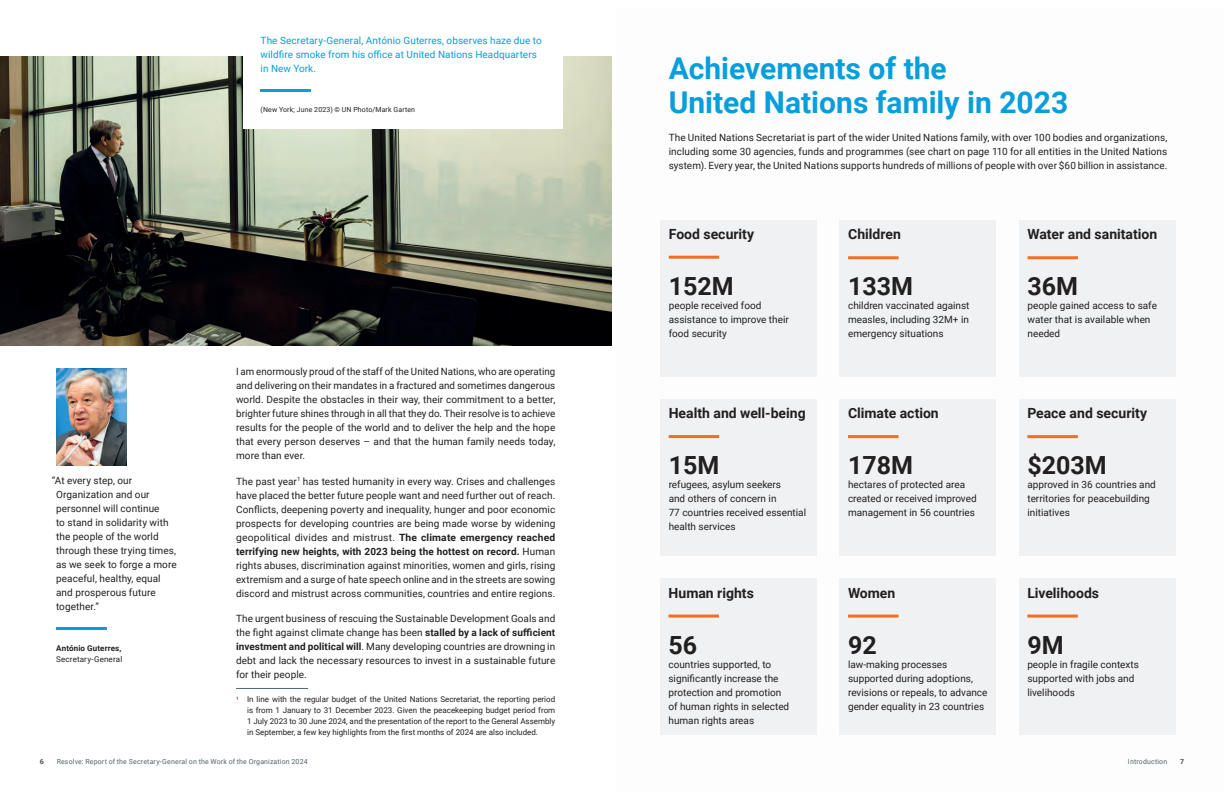
<style>
.page{position:relative;width:1224px;height:792px;background:#fff}
.page>*{position:absolute;margin:0;border:0;box-sizing:border-box;transform-origin:0 0}
.Paragraph_title{font:700 30px/34px "Roboto";color:#069edb}
.Data{font:700 25px "Roboto";color:#231f20}
.Highlight_Title{font:700 14px "Roboto";color:#231f20}
.Body_copy{font:10px/14px "Roboto";letter-spacing:.005em;color:#231f20;text-align:justify}
.Highlight_text{font:10px/14px "Roboto";color:#231f20}
.Caption_blue_text{font:10px/14px "Roboto";letter-spacing:.005em;color:#069edb}
.Quote_signature{font:8px/11px "Roboto";color:#231f20;text-align:justify}
.Quote_signature-2{font:8px/11px "Roboto";letter-spacing:.02em;color:#231f20}
.t1{font:7px "Roboto";letter-spacing:.02em;color:#53656e}
.Caption_copyright_black{font:7px "Roboto";letter-spacing:.02em;color:#231f20}
.t2{font:900 7px "Roboto";color:#53656e}
.s1{font-weight:700}
</style>
<div class="page">
<img style="left:0;top:57px;width:612px;height:289px">
<div style="left:244px;top:19px;width:319px;height:110px;background:#fff"></div>
<hr style="left:261px;top:89px;width:50px;height:3px;background:#069edb">
<div style="left:1019px;top:579px;width:157px;height:156px;background:#eff1f2"></div>
<hr style="left:1027px;top:615px;width:51px;height:3px;background:#f36e21">
<div style="left:840px;top:399px;width:156px;height:157px;background:#eff1f2"></div>
<hr style="left:848px;top:435px;width:50px;height:3px;background:#f36e21">
<div style="left:660px;top:220px;width:157px;height:156px;background:#eff1f2"></div>
<hr style="left:669px;top:256px;width:50px;height:3px;background:#f36e21">
<div style="left:660px;top:579px;width:157px;height:156px;background:#eff1f2"></div>
<hr style="left:669px;top:615px;width:50px;height:3px;background:#f36e21">
<div style="left:1019px;top:399px;width:157px;height:157px;background:#eff1f2"></div>
<hr style="left:1027px;top:435px;width:51px;height:3px;background:#f36e21">
<div style="left:1019px;top:220px;width:157px;height:157px;background:#eff1f2"></div>
<hr style="left:1028px;top:256px;width:50px;height:3px;background:#f36e21">
<div style="left:840px;top:579px;width:156px;height:156px;background:#eff1f2"></div>
<hr style="left:848px;top:615px;width:51px;height:3px;background:#f36e21">
<div style="left:840px;top:220px;width:156px;height:157px;background:#eff1f2"></div>
<hr style="left:848px;top:256px;width:51px;height:3px;background:#f36e21">
<div style="left:660px;top:399px;width:157px;height:157px;background:#eff1f2"></div>
<hr style="left:669px;top:435px;width:50px;height:3px;background:#f36e21">
<hr style="left:236px;top:688px;width:72px;height:1px;background:#53656e">
<img style="left:57px;top:369px;width:70px;height:96px">
<hr style="left:56px;top:627px;width:51px;height:3px;background:#069edb">
<p class="Caption_blue_text" style="left:261px;top:33px;width:283px">The Secretary-General, António Guterres, observes haze due to wildfire smoke from his office at United Nations Headquarters in New York.</p>
<p class="Caption_copyright_black" style="left:261px;top:105px;width:156px">(New York; June 2023) © UN Photo/Mark Garten</p>
<p class="Body_copy" style="left:56px;top:473px;width:122px;text-align:left;text-indent:-4px">“At every step, our<br>Organization and our personnel will continue<br>to stand in solidarity with the people of the world through these trying times, as we seek to forge a more peaceful, healthy, equal and prosperous future together.”</p>
<p class="Quote_signature-2" style="left:56px;top:642px;width:68px"><span class="s1">António Guterres,<br></span>Secretary-General</p>
<p class="Body_copy" style="left:236px;top:365px;width:321px">I am enormously proud of the staff of the United Nations, who are operating and delivering on their mandates in a fractured and sometimes dangerous world. Despite the obstacles in their way, their commitment to a better, brighter future shines through in all that they do. Their resolve is to achieve results for the people of the world and to deliver the help and the hope that every person deserves – and that the human family needs today, more than ever.</p>
<p class="Body_copy" style="left:236px;top:474px;width:321px">The past year<sup>1</sup> has tested humanity in every way. Crises and challenges have placed the better future people want and need further out of reach.<br>Conflicts, deepening poverty and inequality, hunger and poor economic prospects for developing countries are being made worse by widening geopolitical divides and mistrust. <span class="s1">The climate emergency reached terrifying new heights, with 2023 being the hottest on record.</span> Human rights abuses, discrimination against minorities, women and girls, rising extremism and a surge of hate speech online and in the streets are sowing discord and mistrust across communities, countries and entire regions.</p>
<p class="Body_copy" style="left:236px;top:611px;width:321px">The urgent business of rescuing the Sustainable Development Goals and the fight against climate change has been <span class="s1">stalled by a lack of sufficient investment and political will</span>. Many developing countries are drowning in debt and lack the necessary resources to invest in a sustainable future for their people.</p>
<p class="Quote_signature" style="left:247px;top:694px;width:310px;text-indent:-11px"><sup>1</sup> In line with the regular budget of the United Nations Secretariat, the reporting period is from 1 January to 31 December 2023. Given the peacekeeping budget period from 1 July 2023 to 30 June 2024, and the presentation of the report to the General Assembly in September, a few key highlights from the first months of 2024 are also included.</p>
<h2 class="Paragraph_title" style="left:669px;top:50px;width:401px">Achievements of the<br>United Nations family in 2023</h2>
<p class="Body_copy" style="left:669px;top:130px;width:500px">The United Nations Secretariat is part of the wider United Nations family, with over 100 bodies and organizations, including some 30 agencies, funds and programmes (see chart on page 110 for all entities in the United Nations system). Every year, the United Nations supports hundreds of millions of people with over $60 billion in assistance.</p>
<p class="Highlight_Title" style="left:669px;top:224px;width:87px">Food security</p>
<p class="Data" style="left:669px;top:268px;width:66px">152M</p>
<p class="Highlight_text" style="left:669px;top:298px;width:122px">people received food assistance to improve their food security</p>
<p class="Highlight_Title" style="left:669px;top:403px;width:139px">Health and well-being</p>
<p class="Data" style="left:669px;top:448px;width:52px">15M</p>
<p class="Highlight_text" style="left:669px;top:477px;width:139px">refugees, asylum seekers<br>and others of concern in<br>77 countries received essential health services</p>
<p class="Highlight_Title" style="left:669px;top:583px;width:87px">Human rights</p>
<p class="Data" style="left:669px;top:627px;width:30px">56</p>
<p class="Highlight_text" style="left:669px;top:657px;width:122px">countries supported, to significantly increase the protection and promotion of human rights in selected human rights areas</p>
<p class="Highlight_Title" style="left:848px;top:224px;width:54px">Children</p>
<p class="Data" style="left:848px;top:269px;width:66px">133M</p>
<p class="Highlight_text" style="left:848px;top:299px;width:123px;text-align:justify">children vaccinated against measles, including 32M+ in emergency situations</p>
<p class="Highlight_Title" style="left:848px;top:403px;width:92px">Climate action</p>
<p class="Data" style="left:848px;top:448px;width:66px">178M</p>
<p class="Highlight_text" style="left:848px;top:477px;width:130px">hectares of protected area created or received improved management in 56 countries</p>
<p class="Highlight_Title" style="left:848px;top:583px;width:49px">Women</p>
<p class="Data" style="left:848px;top:627px;width:30px">92</p>
<p class="Highlight_text" style="left:848px;top:657px;width:141px">law-making processes supported during adoptions, revisions or repeals, to advance gender equality in 23 countries</p>
<p class="Highlight_Title" style="left:1028px;top:224px;width:131px">Water and sanitation</p>
<p class="Data" style="left:1028px;top:269px;width:52px">36M</p>
<p class="Highlight_text" style="left:1028px;top:299px;width:131px">people gained access to safe water that is available when needed</p>
<p class="Highlight_Title" style="left:1027px;top:403px;width:121px">Peace and security</p>
<p class="Data" style="left:1027px;top:448px;width:81px">$203M</p>
<p class="Highlight_text" style="left:1027px;top:477px;width:130px">approved in 36 countries and territories for peacebuilding initiatives</p>
<p class="Highlight_Title" style="left:1027px;top:583px;width:73px">Livelihoods</p>
<p class="Data" style="left:1027px;top:627px;width:38px">9M</p>
<p class="Highlight_text" style="left:1027px;top:657px;width:113px">people in fragile contexts supported with jobs and livelihoods</p>
<p class="t2" style="left:40px;top:756px;width:6px">6</p>
<p class="t1" style="left:57px;top:756px;width:253px">Resolve: Report of the Secretary-General on the Work of the Organization 2024</p>
<p class="t1" style="left:1128px;top:756px;width:41px">Introduction</p>
<p class="t2" style="left:1180px;top:756px;width:6px">7</p>
</div>
